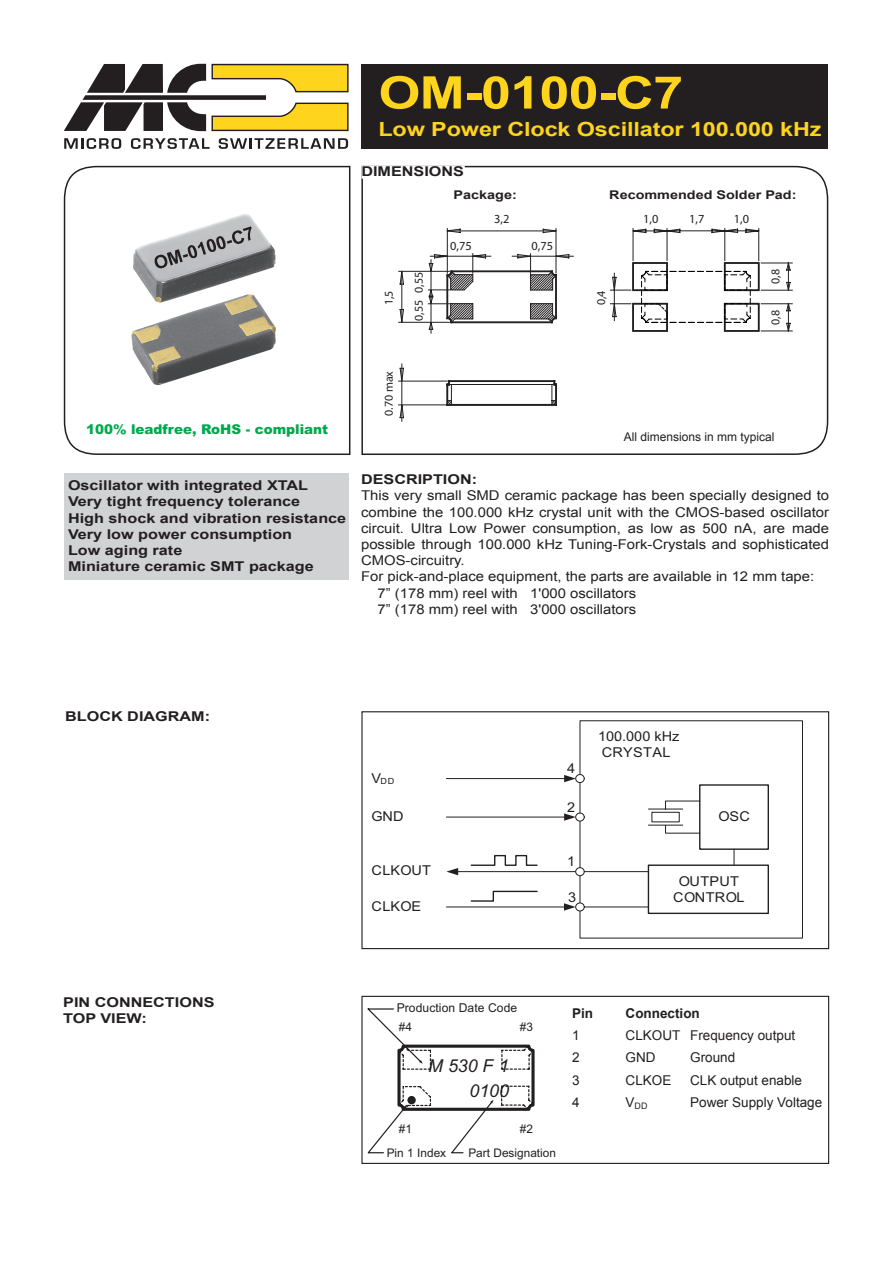
<style>
.page{position:relative;width:893px;height:1263px;background:#fff}
.page>*{position:absolute;margin:0;border:0;box-sizing:border-box;transform-origin:0 0}
.Titel_1{font:700 45px "Arial";letter-spacing:-.015em;color:#fed41d;scale:1.2 1}
.Titel__2{font:700 19.5px "Arial";letter-spacing:-.005em;color:#fed41d;scale:1.2 1}
.t1{font:italic 17.85px "Arial";color:#231f20}
.t2{font:13.65px/16.2px "Arial";letter-spacing:.02em;color:#231f20;text-align:center;scale:1.07 1}
.t3{font:13.65px "Arial";color:#231f20;scale:1.07 1}
.Grundschrift_1{font:13.5px/16.2px "Arial";color:#231f20;text-align:justify;scale:1.1 1}
.Lead{font:700 13.5px/16.2px "Arial";color:#231f20;scale:1.2 1}
.Tabelle_text{font:13.5px "Arial";color:#231f20}
.Zwischentitel_1{font:700 13.5px/16.2px "Arial";color:#231f20;scale:1.2 1}
.t4{font:900 13.5px "Arial";color:#00a94e}
.Tabelle_text-2{font:700 13.5px "Arial";color:#231f20}
.t5{font:12.3px "Helvetica";color:#231f20}
.t6{font:12.15px "Arial";letter-spacing:.005em;color:#231f20}
.t7{font:12.15px "Arial";letter-spacing:.005em;color:#231f20;scale:1.07 1}
.t8{font:700 12px "Arial";color:#231f20;scale:1.2 1}
.t9{font:12px "Helvetica";color:#231f20}
.t10{font:12px "Arial";color:#231f20}
.t11{font:11.85px "Arial";color:#231f20}
.t12{font:10.05px "Arial";color:#000}
.Tabelle_text-3{font:8.85px "Arial";color:#231f20}
.t13{font:8.55px "Arial";color:#231f20;scale:1.07 1}
</style>
<div class="page">
<svg style="left:63px;top:165px;width:288px;height:290px"></svg>
<svg style="left:361px;top:165px;width:468px;height:290px"></svg>
<svg style="left:361px;top:166px;width:104px;height:13px"></svg>
<svg style="left:64px;top:64px;width:285px;height:68px"></svg>
<svg style="left:64px;top:138px;width:57px;height:11px"></svg>
<svg style="left:131px;top:138px;width:79px;height:11px"></svg>
<svg style="left:219px;top:138px;width:129px;height:11px"></svg>
<div style="left:64px;top:473px;width:285px;height:107px;background:#d1d2d4"></div>
<div style="left:361px;top:64px;width:467px;height:84px;background:#231f20"></div>
<div style="left:648px;top:864px;width:121px;height:50px;background:#fff;border:1px solid #231f20"></div>
<div style="left:699px;top:784px;width:70px;height:66px;background:#fff;border:1px solid #231f20"></div>
<hr style="left:446px;top:778px;width:119px;height:1px;background:#231f20">
<svg style="left:564px;top:775px;width:12px;height:7px"></svg>
<svg style="left:734px;top:849px;width:1px;height:16px"></svg>
<div style="left:575px;top:774px;width:10px;height:9px;background:#fff;border:1px solid #231f20;border-radius:50%"></div>
<svg style="left:446px;top:800px;width:255px;height:111px"></svg>
<div style="left:361px;top:996px;width:468px;height:168px;border:1px solid #231f20"></div>
<div style="left:361px;top:711px;width:468px;height:238px;border:1px solid #231f20"></div>
<svg style="left:367px;top:1008px;width:168px;height:146px"></svg>
<hr style="left:401px;top:364px;width:1px;height:57px;background:#231f20">
<svg style="left:398px;top:228px;width:395px;height:190px"></svg>
<hr style="left:555px;top:384px;width:2px;height:21px;background:#231f20">
<img style="left:128px;top:191px;width:158px;height:210px">
<p class="Titel_1" style="left:378px;top:63px;width:255px">OM-0100-C7</p>
<p class="Titel__2" style="left:378px;top:116px;width:371px">Low Power Clock Oscillator 100.000 kHz</p>
<p class="Lead" style="left:361px;top:163px;width:87px">DIMENSIONS</p>
<p class="t8" style="left:454px;top:187px;width:54px">Package:</p>
<p class="t8" style="left:609px;top:187px;width:158px">Recommended Solder Pad:</p>
<p class="t9" style="left:381px;top:305px;width:16px;rotate:-90deg">1,5</p>
<p class="t9" style="left:411px;top:293px;width:22px;rotate:-90deg">0,55</p>
<p class="t9" style="left:411px;top:321px;width:22px;rotate:-90deg">0,55</p>
<p class="t5" style="left:494px;top:211px;width:17px">3,2</p>
<p class="t5" style="left:450px;top:238px;width:23px">0,75</p>
<p class="t5" style="left:532px;top:238px;width:23px">0,75</p>
<p class="t9" style="left:594px;top:305px;width:16px;rotate:-90deg">0,4</p>
<p class="t5" style="left:643px;top:211px;width:17px">1,0</p>
<p class="t5" style="left:689px;top:211px;width:17px">1,7</p>
<p class="t5" style="left:734px;top:211px;width:17px">1,0</p>
<p class="t9" style="left:768px;top:284px;width:16px;rotate:-90deg">0,8</p>
<p class="t9" style="left:768px;top:325px;width:16px;rotate:-90deg">0,8</p>
<p class="t4" style="left:86px;top:419px;width:244px">100% leadfree, RoHS - compliant</p>
<p class="Lead" style="left:68px;top:478px;width:202px">Oscillator with integrated XTAL</p>
<p class="Lead" style="left:68px;top:494px;width:195px">Very tight frequency tolerance</p>
<p class="Lead" style="left:68px;top:510px;width:233px">High shock and vibration resistance</p>
<p class="Lead" style="left:68px;top:526px;width:188px">Very low power consumption</p>
<p class="Lead" style="left:68px;top:542px;width:206px">Low aging rate<br>Miniature ceramic SMT package</p>
<p class="t9" style="left:381px;top:416px;width:46px;rotate:-90deg">0.70 max</p>
<p class="t10" style="left:624px;top:429px;width:152px">All dimensions in mm typical</p>
<p class="Lead" style="left:361px;top:472px;width:98px">DESCRIPTION:</p>
<p class="Grundschrift_1" style="left:361px;top:488px;width:427px">This very small SMD ceramic package has been specially designed to combine the 100.000 kHz crystal unit with the CMOS-based oscillator circuit. Ultra Low Power consumption, as low as 500 nA, are made possible through 100.000 kHz Tuning-Fork-Crystals and sophisticated CMOS-circuitry.</p>
<p class="Grundschrift_1" style="left:361px;top:569px;width:413px">For pick-and-place equipment, the parts are available in 12 mm tape:</p>
<p class="Grundschrift_1" style="left:378px;top:585px;width:237px">7” (178 mm) reel with 1'000 oscillators</p>
<p class="Grundschrift_1" style="left:378px;top:601px;width:237px">7” (178 mm) reel with 3'000 oscillators</p>
<p class="Zwischentitel_1" style="left:65px;top:709px;width:122px">BLOCK DIAGRAM:</p>
<p class="t13" style="left:372px;top:776px;width:23px"><sup>V</sup>DD</p>
<p class="t2" style="left:372px;top:808px;width:32px">GND</p>
<p class="t2" style="left:372px;top:862px;width:57px">CLKOUT</p>
<p class="t2" style="left:372px;top:898px;width:48px">CLKOE</p>
<p class="t2" style="left:567px;top:760px;width:9px">4</p>
<p class="t2" style="left:567px;top:799px;width:9px">2</p>
<p class="t2" style="left:567px;top:853px;width:9px">1</p>
<p class="t2" style="left:568px;top:889px;width:9px">3</p>
<p class="t3" style="left:598px;top:727px;width:78px">100.000 kHz</p>
<p class="t2" style="left:602px;top:728px;width:66px;text-align:left;text-indent:13px">.<br>CRYSTAL</p>
<p class="t2" style="left:718px;top:808px;width:31px">OSC</p>
<p class="t2" style="left:673px;top:873px;width:68px">OUTPUT<br>CONTROL</p>
<p class="Zwischentitel_1" style="left:63px;top:994px;width:128px">PIN CONNECTIONS<br>TOP VIEW:</p>
<p class="Tabelle_text-2" style="left:572px;top:1004px;width:23px">Pin</p>
<p class="Tabelle_text-2" style="left:626px;top:1004px;width:76px">Connection</p>
<p class="Tabelle_text" style="left:572px;top:1027px;width:9px">1</p>
<p class="Tabelle_text" style="left:626px;top:1027px;width:56px">CLKOUT</p>
<p class="Tabelle_text" style="left:690px;top:1027px;width:107px">Frequency output</p>
<p class="Tabelle_text" style="left:572px;top:1049px;width:9px">2</p>
<p class="Tabelle_text" style="left:626px;top:1049px;width:31px">GND</p>
<p class="Tabelle_text" style="left:690px;top:1049px;width:47px">Ground</p>
<p class="Tabelle_text" style="left:572px;top:1071px;width:9px">3</p>
<p class="Tabelle_text" style="left:626px;top:1071px;width:47px">CLKOE</p>
<p class="Tabelle_text" style="left:690px;top:1071px;width:113px">CLK output enable</p>
<p class="Tabelle_text" style="left:572px;top:1093px;width:9px">4</p>
<p class="Tabelle_text-3" style="left:626px;top:1100px;width:23px"><sup>V</sup>DD</p>
<p class="Tabelle_text" style="left:690px;top:1093px;width:134px">Power Supply Voltage</p>
<p class="t6" style="left:397px;top:1000px;width:122px">Production Date Code</p>
<p class="t7" style="left:608px;top:1000px;width:36px">Pinout</p>
<p class="t11" style="left:399px;top:1019px;width:15px">#4</p>
<p class="t11" style="left:520px;top:1019px;width:15px">#3</p>
<p class="t1" style="left:428px;top:1054px;width:82px">M 530 F 1</p>
<p class="t12" style="left:648px;top:1077px;width:36px">CLKOE</p>
<p class="t1" style="left:469px;top:1079px;width:41px">0100</p>
<p class="t11" style="left:399px;top:1121px;width:15px">#1</p>
<p class="t11" style="left:520px;top:1121px;width:15px">#2</p>
<p class="t11" style="left:387px;top:1145px;width:61px">Pin 1 Index</p>
<p class="t11" style="left:468px;top:1145px;width:89px">Part Designation</p>
</div>
